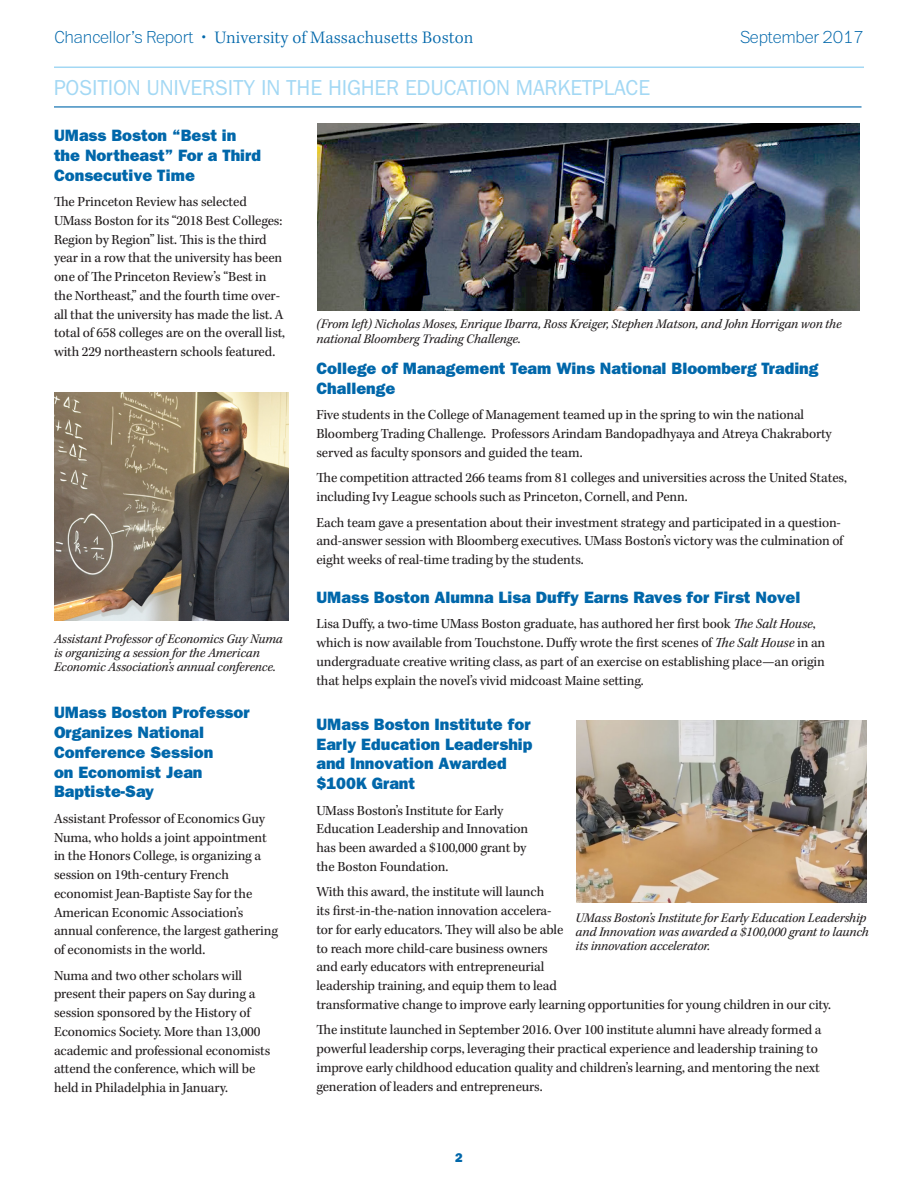
<style>
.page{position:relative;width:918px;height:1188px;background:#fff}
.page>*{position:absolute;margin:0;border:0;box-sizing:border-box;transform-origin:0 0}
.section_head_sw{font:21.75px "ITC Franklin Gothic Std";letter-spacing:-.01em;color:#a3d8f4}
.t1{font:300 18px "Kepler Std";letter-spacing:.005em;color:#0067aa}
.t2{font:100 18px "Franklin ITC Std";letter-spacing:-.01em;color:#0067aa}
.B_head_sw{font:16.5px/19.8px "ITC Franklin Gothic Std Hvy";color:#0067aa}
.Body_Copy_sw{font:14.25px/18.8px "Kepler Std";letter-spacing:-.01em;color:#231f20}
.t3{font:italic 13.5px/14.1px "Kepler Std";letter-spacing:-.01em;color:#231f20}
.t4{font:12.75px "ITC Franklin Gothic Std Hvy";color:#0067aa}
.s1{font-family:"Franklin ITC Std";font-weight:100}
.s2{font-family:"ITC Franklin Gothic Std";font-weight:400}
.s3{font-style:italic}
</style>
<div class="page">
<hr style="left:54px;top:67px;width:810px;height:1px;background:#a3d8f4">
<hr style="left:54px;top:106px;width:808px;height:2px;background:#0067aa">
<img style="left:318px;top:123px;width:542px;height:187px">
<img style="left:54px;top:392px;width:234px;height:229px">
<img style="left:577px;top:720px;width:289px;height:183px">
<p class="t1" style="left:55px;top:28px;width:421px"><span class="s1">Chancellor’s Report</span> <span class="s2">•</span> University of Massachusetts Boston</p>
<p class="t2" style="left:740px;top:29px;width:125px">September 2017</p>
<p class="section_head_sw" style="left:54px;top:75px;width:598px">POSITION UNIVERSITY IN THE HIGHER EDUCATION MARKETPLACE</p>
<p class="B_head_sw" style="left:54px;top:125px;width:209px">UMass Boston “Best in the Northeast” For a Third<br>Consecutive Time</p>
<p class="Body_Copy_sw" style="left:54px;top:193px;width:233px">The Princeton Review has selected UMass Boston for its “2018 Best Colleges:<br>Region by Region” list. This is the third year in a row that the university has been one of The Princeton Review’s “Best in the Northeast,” and the fourth time over&shy;all that the university has made the list. A total of 658 colleges are on the overall list, with 229 northeastern schools featured.</p>
<p class="t3" style="left:316px;top:318px;width:527px">(From left) Nicholas Moses, Enrique Ibarra, Ross Kreiger, Stephen Matson, and John Horrigan won the national Bloomberg Trading Challenge.</p>
<p class="t3" style="left:54px;top:632px;width:230px">Assistant Professor of Economics Guy Numa is organizing a session for the American</p>
<p class="t3" style="left:54px;top:660px;width:223px">Economic Association’s annual conference.</p>
<p class="B_head_sw" style="left:54px;top:703px;width:197px">UMass Boston Professor<br>Organizes National<br>Conference Session</p>
<p class="B_head_sw" style="left:54px;top:762px;width:150px">on Economist Jean</p>
<p class="B_head_sw" style="left:54px;top:782px;width:102px">Baptiste-Say</p>
<p class="Body_Copy_sw" style="left:54px;top:810px;width:214px">Assistant Professor of Economics Guy<br>Numa, who holds a joint appointment</p>
<p class="Body_Copy_sw" style="left:54px;top:847px;width:209px">in the Honors College, is organizing a</p>
<p class="Body_Copy_sw" style="left:54px;top:866px;width:176px">session on 19th-century French</p>
<p class="Body_Copy_sw" style="left:54px;top:885px;width:200px">economist Jean-Baptiste Say for the<br>American Economic Association’s</p>
<p class="Body_Copy_sw" style="left:54px;top:922px;width:226px">annual conference, the largest gathering of economists in the world.</p>
<p class="Body_Copy_sw" style="left:54px;top:966px;width:190px">Numa and two other scholars will</p>
<p class="Body_Copy_sw" style="left:54px;top:985px;width:218px">present their papers on Say during a session sponsored by the History of Economics Society. More than 13,000 academic and professional economists attend the conference, which will be</p>
<p class="Body_Copy_sw" style="left:54px;top:1079px;width:175px">held in Philadelphia in January.</p>
<p class="B_head_sw" style="left:316px;top:359px;width:504px">College of Management Team Wins National Bloomberg Trading<br>Challenge</p>
<p class="Body_Copy_sw" style="left:316px;top:406px;width:489px">Five students in the College of Management teamed up in the spring to win the national</p>
<p class="Body_Copy_sw" style="left:316px;top:425px;width:517px">Bloomberg Trading Challenge. Professors Arindam Bandopadhyaya and Atreya Chakraborty served as faculty sponsors and guided the team.</p>
<p class="Body_Copy_sw" style="left:316px;top:469px;width:532px">The competition attracted 266 teams from 81 colleges and universities across the United States, including Ivy League schools such as Princeton, Cornell, and Penn.</p>
<p class="Body_Copy_sw" style="left:316px;top:513px;width:528px">Each team gave a presentation about their investment strategy and participated in a question&shy;and-answer session with Bloomberg executives. UMass Boston’s victory was the culmination of eight weeks of real-time trading by the students.</p>
<p class="B_head_sw" style="left:316px;top:587px;width:486px">UMass Boston Alumna Lisa Duffy Earns Raves for First Novel</p>
<p class="Body_Copy_sw" style="left:316px;top:615px;width:501px">Lisa Duffy, a two-time UMass Boston graduate, has authored her first book <span class="s3">The Salt House</span>,</p>
<p class="Body_Copy_sw" style="left:316px;top:634px;width:510px">which is now available from Touchstone. Duffy wrote the first scenes of <span class="s3">The Salt House</span> in an</p>
<p class="Body_Copy_sw" style="left:316px;top:653px;width:510px">undergraduate creative writing class, as part of an exercise on establishing place—an origin</p>
<p class="Body_Copy_sw" style="left:316px;top:671px;width:329px">that helps explain the novel’s vivid midcoast Maine setting.</p>
<p class="B_head_sw" style="left:316px;top:714px;width:218px">UMass Boston Institute for<br>Early Education Leadership</p>
<p class="B_head_sw" style="left:316px;top:754px;width:192px">and Innovation Awarded</p>
<p class="B_head_sw" style="left:316px;top:774px;width:100px">$100K Grant</p>
<p class="Body_Copy_sw" style="left:316px;top:801px;width:189px">UMass Boston’s Institute for Early</p>
<p class="Body_Copy_sw" style="left:316px;top:820px;width:213px">Education Leadership and Innovation</p>
<p class="Body_Copy_sw" style="left:316px;top:839px;width:212px">has been awarded a $100,000 grant by</p>
<p class="Body_Copy_sw" style="left:316px;top:858px;width:133px">the Boston Foundation.</p>
<p class="Body_Copy_sw" style="left:316px;top:883px;width:516px">With this award, the institute will launch<br>its first-in-the-nation innovation accelera-<br>tor for early educators. They will also be able<br>to reach more child-care business owners<br>and early educators with entrepreneurial<br>leadership training, and equip them to lead<br>transformative change to improve early learning opportunities for young children in our city.</p>
<p class="Body_Copy_sw" style="left:316px;top:1021px;width:507px">The institute launched in September 2016. Over 100 institute alumni have already formed a</p>
<p class="Body_Copy_sw" style="left:316px;top:1040px;width:503px">powerful leadership corps, leveraging their practical experience and leadership training to</p>
<p class="Body_Copy_sw" style="left:316px;top:1059px;width:505px">improve early childhood education quality and children’s learning, and mentoring the next</p>
<p class="Body_Copy_sw" style="left:316px;top:1077px;width:228px">generation of leaders and entrepreneurs.</p>
<p class="t3" style="left:576px;top:911px;width:295px">UMass Boston’s Institute for Early Education Leadership and Innovation was awarded a $100,000 grant to launch its innovation accelerator.</p>
<p class="t4" style="left:455px;top:1150px;width:9px">2</p>
</div>
